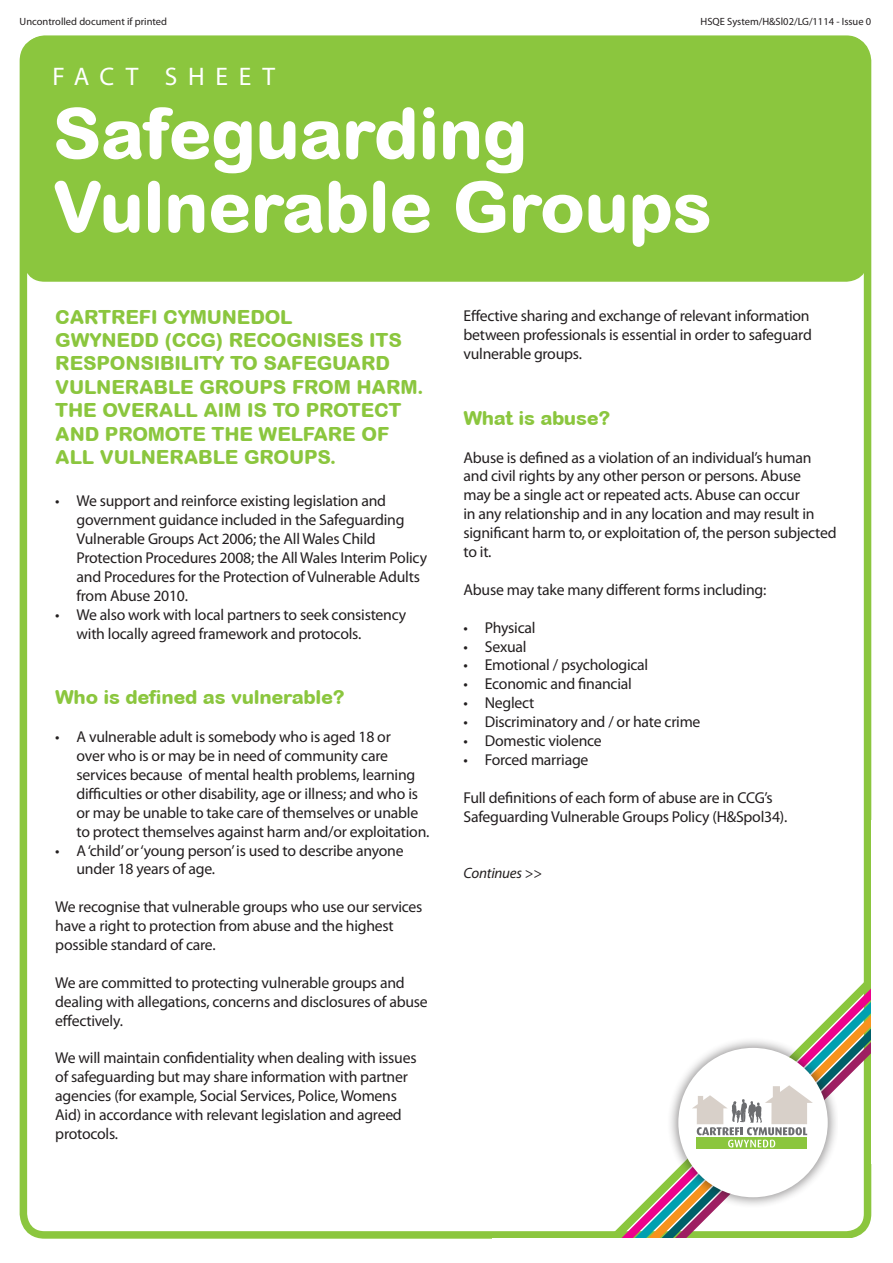
<style>
.page{position:relative;width:893px;height:1263px;background:#fff}
.page>*{position:absolute;margin:0;border:0;box-sizing:border-box;transform-origin:0 0}
.t1{font:800 70.5px/73.5px "Arial Rounded MT";letter-spacing:-.01em;color:#fff}
.t2{font:25.5px "Myriad Pro";letter-spacing:.42em;color:#fff}
.t3{font:800 19.5px/23.4px "Arial Rounded MT";letter-spacing:-.01em;color:#8bc63e}
.t4{font:15.75px/18.9px "Myriad Pro";letter-spacing:-.015em;color:#231f20}
.t5{font:italic 15px "Myriad Pro";letter-spacing:-.015em;color:#231f20}
.t6{font:10.5px "Myriad Pro";color:#231f20}
</style>
<div class="page">
<div style="left:23px;top:35px;width:844px;height:247px;background:#8bc63e;border-radius:21px"></div>
<div style="left:20px;top:36px;width:851px;height:1203px;border:8px solid #8bc63e;border-radius:21px"></div>
<svg style="left:533px;top:951px;width:339px;height:288px"></svg>
<div style="left:665px;top:1034px;width:173px;height:173px;background:#231f20;opacity:.45"></div>
<div style="left:678px;top:1048px;width:150px;height:149px;background:#fff;border-radius:50%"></div>
<svg style="left:696px;top:1147px;width:111px;height:2px"></svg>
<svg style="left:692px;top:1085px;width:121px;height:62px"></svg>
<div style="left:871px;top:821px;width:22px;height:343px;background:#fff"></div>
<p class="t6" style="left:20px;top:15px;width:149px">Uncontrolled document if printed</p>
<p class="t6" style="left:701px;top:15px;width:172px">HSQE System/H&amp;Sl02/LG/1114 - Issue 0</p>
<p class="t2" style="left:53px;top:61px;width:224px">FACT SHEET</p>
<p class="t1" style="left:52px;top:96px;width:661px">Safeguarding<br>Vulnerable Groups</p>
<p class="t3" style="left:55px;top:305px;width:370px">CARTREFI CYMUNEDOL<br>GWYNEDD (CCG) RECOGNISES ITS<br>RESPONSIBILITY TO SAFEGUARD<br>VULNERABLE GROUPS FROM HARM.<br>THE OVERALL AIM IS TO PROTECT<br>AND PROMOTE THE WELFARE OF<br>ALL VULNERABLE GROUPS.</p>
<p class="t4" style="left:77px;top:491px;width:352px;text-indent:-21px">• We support and reinforce existing legislation and government guidance included in the Safeguarding Vulnerable Groups Act 2006; the All Wales Child Protection Procedures 2008; the All Wales Interim Policy and Procedures for the Protection of Vulnerable Adults from Abuse 2010.</p>
<p class="t4" style="left:77px;top:605px;width:331px;text-indent:-21px">• We also work with local partners to seek consistency with locally agreed framework and protocols.</p>
<p class="t3" style="left:55px;top:685px;width:291px">Who is defined as vulnerable?</p>
<p class="t4" style="left:77px;top:727px;width:354px;text-indent:-21px">• A vulnerable adult is somebody who is aged 18 or<br>over who is or may be in need of community care services because of mental health problems, learning difficulties or other disability, age or illness; and who is or may be unable to take care of themselves or unable to protect themselves against harm and/or exploitation.</p>
<p class="t4" style="left:77px;top:840px;width:329px;text-indent:-21px">• A‘child’or‘young person’is used to describe anyone under 18 years of age.</p>
<p class="t4" style="left:55px;top:897px;width:369px">We recognise that vulnerable groups who use our services have a right to protection from abuse and the highest possible standard of care.</p>
<p class="t4" style="left:55px;top:973px;width:374px">We are committed to protecting vulnerable groups and dealing with allegations, concerns and disclosures of abuse effectively.</p>
<p class="t4" style="left:55px;top:1048px;width:363px">We will maintain confidentiality when dealing with issues of safeguarding but may share information with partner agencies (for example, Social Services, Police, Womens Aid) in accordance with relevant legislation and agreed protocols.</p>
<p class="t4" style="left:463px;top:306px;width:350px">Effective sharing and exchange of relevant information between professionals is essential in order to safeguard vulnerable groups.</p>
<p class="t3" style="left:463px;top:406px;width:148px">What is abuse?</p>
<p class="t4" style="left:463px;top:447px;width:375px">Abuse is defined as a violation of an individual’s human and civil rights by any other person or persons. Abuse<br>may be a single act or repeated acts. Abuse can occur<br>in any relationship and in any location and may result in significant harm to, or exploitation of, the person subjected to it.</p>
<p class="t4" style="left:463px;top:580px;width:304px">Abuse may take many different forms including:</p>
<p class="t4" style="left:463px;top:618px;width:74px">• Physical</p>
<p class="t4" style="left:463px;top:636px;width:65px">• Sexual</p>
<p class="t4" style="left:463px;top:655px;width:186px">• Emotional / psychological</p>
<p class="t4" style="left:463px;top:674px;width:170px">• Economic and financial</p>
<p class="t4" style="left:463px;top:693px;width:72px">• Neglect</p>
<p class="t4" style="left:463px;top:712px;width:239px">• Discriminatory and / or hate crime</p>
<p class="t4" style="left:463px;top:731px;width:140px">• Domestic violence</p>
<p class="t4" style="left:463px;top:750px;width:126px">• Forced marriage</p>
<p class="t4" style="left:463px;top:788px;width:325px">Full definitions of each form of abuse are in CCG’s<br>Safeguarding Vulnerable Groups Policy (H&amp;Spol34).</p>
<p class="t5" style="left:463px;top:864px;width:80px">Continues &gt;&gt;</p>
</div>
